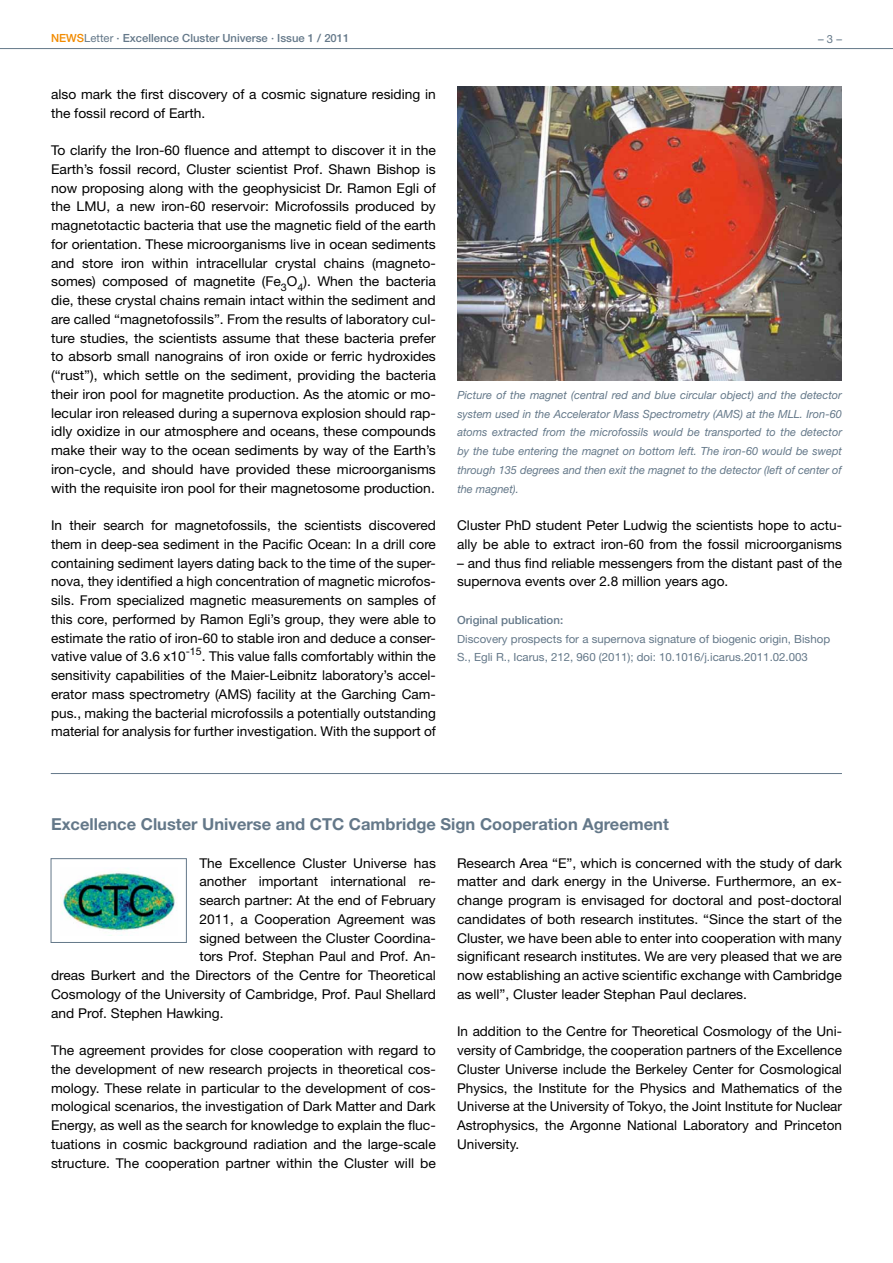
<style>
.page{position:relative;width:893px;height:1263px;background:#fff}
.page>*{position:absolute;margin:0;border:0;box-sizing:border-box;transform-origin:0 0}
.t1{font:700 16.5px "Helvetica Neue LT";color:#647889}
.t2{font:13.5px/18.8px "Helvetica Neue LT";color:#000;text-align:justify}
.t3{font:italic 11.25px/18.8px "Helvetica Neue LT";color:#647889;text-align:justify}
.t4{font:11.25px/18.8px "Helvetica Neue LT";color:#647889}
.t5{font:500 11.25px "Helvetica Neue LT";color:#647889}
.s1{color:#f28b00}
.s2{font-weight:400}
</style>
<div class="page">
<hr style="left:0;top:48px;width:893px;height:1px;background:#647889">
<hr style="left:51px;top:773px;width:791px;height:1px;background:#647889">
<img style="left:457px;top:86px;width:385px;height:294px">
<img style="left:60px;top:871px;width:115px;height:60px">
<div style="left:51px;top:858px;width:136px;height:85px;border:1px solid #647889"></div>
<p class="t5" style="left:51px;top:32px;width:300px"><span class="s1">News</span><span class="s2">letter</span> · Excellence Cluster Universe · Issue 1 / 2011</p>
<p class="t4" style="left:818px;top:29px;width:25px">– 3 –</p>
<p class="t2" style="left:51px;top:84px;width:386px">also mark the first discovery of a cosmic signature residing in the fossil record of Earth.</p>
<p class="t2" style="left:51px;top:141px;width:386px">To clarify the Iron-60 fluence and attempt to discover it in the Earth’s fossil record, Cluster scientist Prof. Shawn Bishop is now proposing along with the geophysicist Dr. Ramon Egli of the LMU, a new iron-60 reservoir: Microfossils produced by magnetotactic bacteria that use the magnetic field of the earth for orientation. These microorganisms live in ocean sediments and store iron within intracellular crystal chains (magneto&shy;somes) composed of magnetite (Fe<sub>3</sub>O<sub>4</sub>). When the bacteria die, these crystal chains remain intact within the sediment and are called “magnetofossils”. From the results of laboratory cul&shy;ture studies, the scientists assume that these bacteria prefer to absorb small nanograins of iron oxide or ferric hydroxides (“rust”), which settle on the sediment, providing the bacteria their iron pool for magnetite production. As the atomic or mo&shy;lecular iron released during a supernova explosion should rap&shy;idly oxidize in our atmosphere and oceans, these compounds make their way to the ocean sediments by way of the Earth’s iron-cycle, and should have provided these microorganisms with the requisite iron pool for their magnetosome production.</p>
<p class="t2" style="left:51px;top:516px;width:386px">In their search for magnetofossils, the scientists discovered them in deep-sea sediment in the Pacific Ocean: In a drill core containing sediment layers dating back to the time of the super&shy;nova, they identified a high concentration of magnetic microfos&shy;sils. From specialized magnetic measurements on samples of this core, performed by Ramon Egli’s group, they were able to estimate the ratio of iron-60 to stable iron and deduce a conser&shy;vative value of 3.6 x10<sup>-15</sup>. This value falls comfortably within the sensitivity capabilities of the Maier-Leibnitz laboratory’s accel&shy;erator mass spectrometry (AMS) facility at the Garching Cam&shy;pus., making the bacterial microfossils a potentially outstanding material for analysis for further investigation. With the support of</p>
<p class="t2" style="left:457px;top:516px;width:386px">Cluster PhD student Peter Ludwig the scientists hope to actu&shy;ally be able to extract iron-60 from the fossil microorganisms</p>
<p class="t3" style="left:457px;top:385px;width:386px">Picture of the magnet (central red and blue circular object) and the detector system used in the Accelerator Mass Spectrometry (AMS) at the MLL. Iron-60 atoms extracted from the microfossils would be transported to the detector by the tube entering the magnet on bottom left. The iron-60 would be swept through 135 degrees and then exit the magnet to the detector (left of center of the magnet).</p>
<p class="t2" style="left:457px;top:553px;width:386px">– and thus find reliable messengers from the distant past of the supernova events over 2.8 million years ago.</p>
<p class="t5" style="left:457px;top:613px;width:108px">Original publication:</p>
<p class="t4" style="left:457px;top:629px;width:374px">Discovery prospects for a supernova signature of biogenic origin, Bishop<br>S., Egli R., Icarus, 212, 960 (2011); doi: 10.1016/j.icarus.2011.02.003</p>
<p class="t1" style="left:51px;top:814px;width:271px">Excellence Cluster Universe and CTC</p>
<p class="t1" style="left:349px;top:814px;width:321px">Cambridge Sign Cooperation Agreement</p>
<p class="t2" style="left:199px;top:853px;width:238px">The Excellence Cluster Universe has</p>
<p class="t2" style="left:199px;top:872px;width:238px">another important international re-</p>
<p class="t2" style="left:199px;top:891px;width:238px">search partner: At the end of February</p>
<p class="t2" style="left:199px;top:909px;width:238px">2011, a Cooperation Agreement was</p>
<p class="t2" style="left:199px;top:928px;width:238px">signed between the Cluster Coordina-</p>
<p class="t2" style="left:199px;top:947px;width:238px">tors Prof. Stephan Paul and Prof. An-</p>
<p class="t2" style="left:51px;top:966px;width:386px">dreas Burkert and the Directors of the Centre for Theoretical</p>
<p class="t2" style="left:51px;top:984px;width:386px">Cosmology of the University of Cambridge, Prof. Paul Shellard</p>
<p class="t2" style="left:51px;top:1003px;width:174px">and Prof. Stephen Hawking.</p>
<p class="t2" style="left:51px;top:1041px;width:386px">The agreement provides for close cooperation with regard to the development of new research projects in theoretical cos&shy;mology. These relate in particular to the development of cos&shy;mological scenarios, the investigation of Dark Matter and Dark Energy, as well as the search for knowledge to explain the fluc&shy;tuations in cosmic background radiation and the large-scale structure. The cooperation partner within the Cluster will be</p>
<p class="t2" style="left:457px;top:853px;width:386px">Research Area “E”, which is concerned with the study of dark matter and dark energy in the Universe. Furthermore, an ex&shy;change program is envisaged for doctoral and post-doctoral candidates of both research institutes. “Since the start of the Cluster, we have been able to enter into cooperation with many significant research institutes. We are very pleased that we are now establishing an active scientific exchange with Cambridge as well”, Cluster leader Stephan Paul declares.</p>
<p class="t2" style="left:457px;top:1022px;width:386px">In addition to the Centre for Theoretical Cosmology of the Uni&shy;versity of Cambridge, the cooperation partners of the Excellence Cluster Universe include the Berkeley Center for Cosmological Physics, the Institute for the Physics and Mathematics of the Universe at the University of Tokyo, the Joint Institute for Nuclear Astrophysics, the Argonne National Laboratory and Princeton University.</p>
</div>
